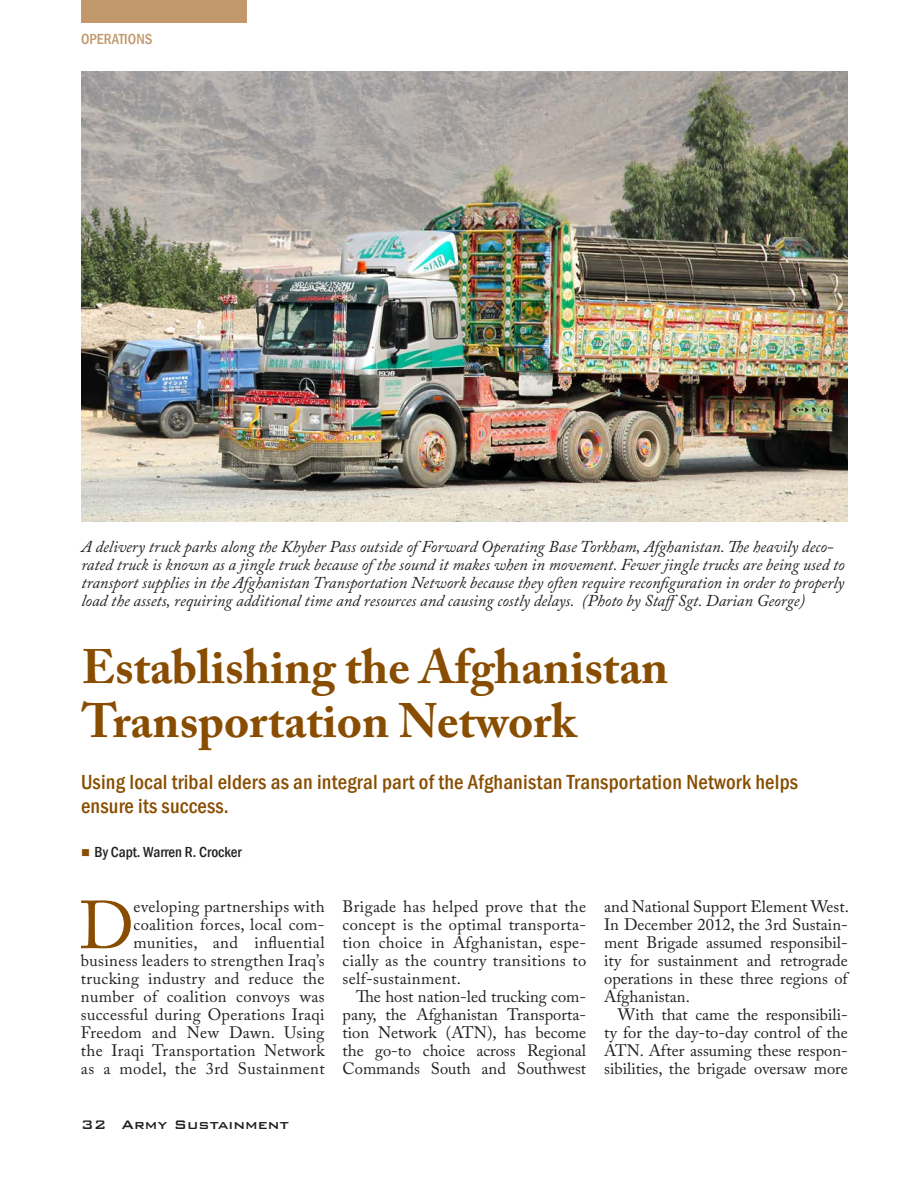
<style>
.page{position:relative;width:918px;height:1188px;background:#fff}
.page>*{position:absolute;margin:0;border:0;box-sizing:border-box;transform-origin:0 0}
.Article_Text_Initial{font:67.2px "Adobe Caslon Pro";color:#884d00}
.Article_Titles{font:700 48px/54px "Adobe Caslon Pro";color:#884d00}
.Blurb{font:500 condensed 21px/24px "Franklin Gothic";letter-spacing:.01em;color:#884d00}
.Article_Text{font:16.5px/18px "Adobe Caslon Pro";color:#231f20;text-align:justify}
.t1{font:italic 16.5px/18px "Adobe Caslon Pro";color:#231f20}
.Article_Text_Initial-2{font:16.5px/18px "Adobe Caslon Pro";letter-spacing:.02em;color:#231f20;text-align:right}
.t2{font:500 16.5px "Bank Gothic BT";color:#231f20}
.By_Line{font:500 condensed 15px "Franklin Gothic";color:#231f20}
.Page_Label{font:500 condensed 15px "Franklin Gothic";color:#c1976b}
.s1{color:#884d00}
</style>
<div class="page">
<div style="left:81px;top:0;width:166px;height:23px;background:#c1976b"></div>
<img style="left:81px;top:72px;width:766px;height:450px">
<p class="Page_Label" style="left:81px;top:29px;width:73px">OPERATIONS</p>
<p class="t1" style="left:81px;top:538px;width:765px">A delivery truck parks along the Khyber Pass outside of Forward Operating Base Torkham, Afghanistan. The heavily deco&shy;rated truck is known as a jingle truck because of the sound it makes when in movement. Fewer jingle trucks are being used to transport supplies in the Afghanistan Transportation Network because they often require reconfiguration in order to properly load the assets, requiring additional time and resources and causing costly delays. (Photo by StaffSgt. Darian George)</p>
<p class="Article_Titles" style="left:82px;top:640px;width:588px">Establishing the Afghanistan<br>Transportation Network</p>
<p class="Blurb" style="left:81px;top:770px;width:719px">Using local tribal elders as an integral part of the Afghanistan Transportation Network helps ensure its success.</p>
<p class="By_Line" style="left:81px;top:842px;width:162px"><span class="s1">■</span> By Capt. Warren R. Crocker</p>
<p class="Article_Text_Initial-2" style="left:81px;top:897px;width:245px">eveloping partnerships with coalition forces, local com&shy;munities, and influential business leaders to strengthen Iraq’s trucking industry and reduce the number of coalition convoys was successful during Operations Iraqi<br>Freedom and New Dawn. Using the Iraqi Transportation Network as a model, the 3rd Sustainment</p>
<p class="Article_Text_Initial-2" style="left:343px;top:897px;width:245px;text-align:justify">Brigade has helped prove that the concept is the optimal transporta&shy;tion choice in Afghanistan, espe&shy;cially as the country transitions to self-sustainment.</p>
<p class="Article_Text_Initial" style="left:79px;top:886px;width:56px">D</p>
<p class="Article_Text" style="left:343px;top:987px;width:245px;text-indent:14px">The host nation-led trucking com&shy;pany, the Afghanistan Transporta&shy;tion Network (ATN), has become the go-to choice across Regional Commands South and Southwest</p>
<p class="t2" style="left:81px;top:1115px;width:210px">32 Army Sustainment</p>
<p class="Article_Text" style="left:604px;top:897px;width:246px">and National Support Element West.<br>In December 2012, the 3rd Sustain&shy;ment Brigade assumed responsibil&shy;ity for sustainment and retrograde operations in these three regions of Afghanistan.</p>
<p class="Article_Text" style="left:604px;top:1005px;width:245px;text-indent:13px">With that came the responsibili&shy;ty for the day-to-day control of the ATN. After assuming these respon&shy;sibilities, the brigade oversaw more</p>
</div>
